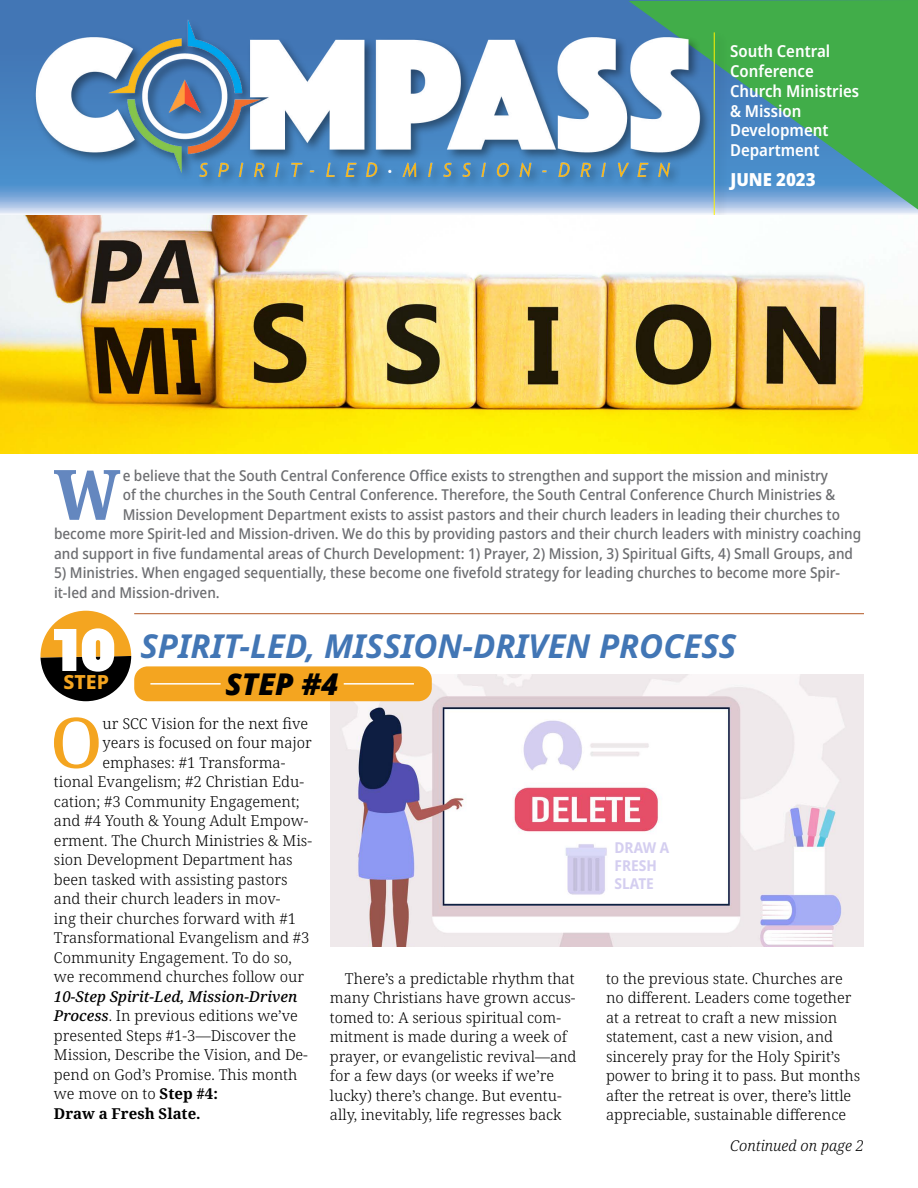
<style>
.page{position:relative;width:918px;height:1188px;background:#fff}
.page>*{position:absolute;margin:0;border:0;box-sizing:border-box;transform-origin:0 0}
.t1{font:800 condensed 69.6px "Noto Serif";color:#6487bf}
.t2{font:500 69.6px "Noto Serif";color:#f4a520}
.t3{font:60px "Alfarn";color:#fff}
.t4{font:italic 700 33px "Noto Sans";color:#4276b5}
.t5{font:italic 800 30px "Open Sans";color:#000}
.t6{font:800 19.5px "Noto Sans";color:#f4a520}
.t7{font:900 semi-condensed 18px "Noto Sans";color:#fff}
.t8{font:600 semi-condensed 16.5px/19.8px "Noto Sans";color:#fff}
.t9{font:300 15px/19.5px "Noto Serif";color:#000}
.t10{font:500 semi-condensed 15px/19.5px "Noto Sans";color:#6d6e71}
.t11{font:italic 300 15px "Noto Serif";color:#000}
.t12{font:700 semi-condensed 15px/18px "Noto Sans";color:#d4cef0}
.s1{font-weight:500;font-style:italic}
.s2{font-weight:700}
</style>
<div class="page">
<img style="left:330px;top:675px;width:534px;height:271px">
<svg style="left:41px;top:611px;width:90px;height:90px"></svg>
<svg style="left:0;top:0;width:918px;height:216px;background:#7ba3d1"></svg>
<svg style="left:629px;top:0;width:289px;height:210px;background:#4ca578"></svg>
<img style="left:29px;top:14px;width:676px;height:174px">
<div style="left:710px;top:30px;width:18px;height:206px;background:#000;opacity:.42"></div>
<hr style="left:714px;top:32px;width:1px;height:193px;background:#fff200">
<hr style="left:134px;top:613px;width:730px;height:1px;background:#b35724">
<div style="left:134px;top:666px;width:298px;height:35px;background:#f4a520;border-radius:14px"></div>
<hr style="left:150px;top:683px;width:71px;height:2px;background:#fff">
<hr style="left:344px;top:683px;width:70px;height:2px;background:#fff">
<img style="left:1px;top:216px;width:917px;height:238px">
<p class="t8" style="left:730px;top:42px;width:131px">South Central<br>Conference<br>Church Ministries &amp; Mission<br>Development<br>Department</p>
<p class="t7" style="left:730px;top:166px;width:87px">JUNE 2023</p>
<h1 class="t1" style="left:54px;top:446px;width:67px">W</h1>
<p class="t10" style="left:123px;top:466px;width:707px">e believe that the South Central Conference Office exists to strengthen and support the mission and ministry</p>
<p class="t10" style="left:123px;top:486px;width:714px">of the churches in the South Central Conference. Therefore, the South Central Conference Church Ministries &amp;</p>
<p class="t10" style="left:123px;top:505px;width:719px">Mission Development Department exists to assist pastors and their church leaders in leading their churches to</p>
<p class="t10" style="left:54px;top:525px;width:809px">become more Spirit-led and Mission-driven. We do this by providing pastors and their church leaders with ministry coaching</p>
<p class="t10" style="left:54px;top:544px;width:801px">and support in five fundamental areas of Church Development: 1) Prayer, 2) Mission, 3) Spiritual Gifts, 4) Small Groups, and</p>
<p class="t10" style="left:54px;top:564px;width:788px">5) Ministries. When engaged sequentially, these become one fivefold strategy for leading churches to become more Spir&shy;it-led and Mission-driven.</p>
<h2 class="t3" style="left:53px;top:614px;width:66px">10</h2>
<h3 class="t6" style="left:64px;top:668px;width:47px">STEP</h3>
<h3 class="t5" style="left:225px;top:662px;width:115px">STEP #4</h3>
<h3 class="t4" style="left:140px;top:623px;width:598px">SPIRIT-LED, MISSION-DRIVEN PROCESS</h3>
<h1 class="t2" style="left:50px;top:695px;width:54px">O</h1>
<p class="t9" style="left:103px;top:714px;width:207px">ur SCC Vision for the next five</p>
<p class="t9" style="left:103px;top:734px;width:211px">years is focused on four major</p>
<p class="t9" style="left:103px;top:753px;width:184px">emphases: #1 Transforma-</p>
<p class="t9" style="left:54px;top:773px;width:252px">tional Evangelism; #2 Christian Edu-</p>
<p class="t9" style="left:54px;top:792px;width:247px">cation; #3 Community Engagement;</p>
<p class="t9" style="left:54px;top:812px;width:256px">and #4 Youth &amp; Young Adult Empow-</p>
<p class="t9" style="left:54px;top:831px;width:260px">erment. The Church Ministries &amp; Mis-</p>
<p class="t9" style="left:54px;top:851px;width:240px">sion Development Department has</p>
<p class="t9" style="left:54px;top:870px;width:235px">been tasked with assisting pastors</p>
<p class="t9" style="left:54px;top:890px;width:228px">and their church leaders in mov-</p>
<p class="t9" style="left:54px;top:909px;width:244px">ing their churches forward with #1</p>
<p class="t9" style="left:54px;top:929px;width:257px">Transformational Evangelism and #3</p>
<p class="t9" style="left:54px;top:948px;width:239px">Community Engagement. To do so,</p>
<p class="t9" style="left:54px;top:968px;width:252px">we recommend churches follow our</p>
<p class="t9" style="left:54px;top:987px;width:255px"><span class="s1">10-Step Spirit-Led, Mission-Driven<br>Process</span>. In previous editions we’ve presented Steps #1-3—Discover the<br>Mission, Describe the Vision, and De&shy;pend on God’s Promise. This month we move on to <span class="s2">Step #4:<br>Draw a Fresh Slate.</span></p>
<p class="t9" style="left:330px;top:969px;width:248px;text-indent:15px">There’s a predictable rhythm that many Christians have grown accus&shy;tomed to: A serious spiritual com&shy;mitment is made during a week of prayer, or evangelistic revival—and for a few days (or weeks if we’re lucky) there’s change. But eventu&shy;ally, inevitably, life regresses back</p>
<p class="t12" style="left:615px;top:839px;width:56px">DRAW A<br>FRESH<br>SLATE</p>
<p class="t9" style="left:606px;top:969px;width:256px">to the previous state. Churches are no different. Leaders come together at a retreat to craft a new mission statement, cast a new vision, and sincerely pray for the Holy Spirit’s power to bring it to pass. But months after the retreat is over, there’s little appreciable, sustainable difference</p>
<p class="t11" style="left:730px;top:1136px;width:135px">Continued on page 2</p>
</div>
